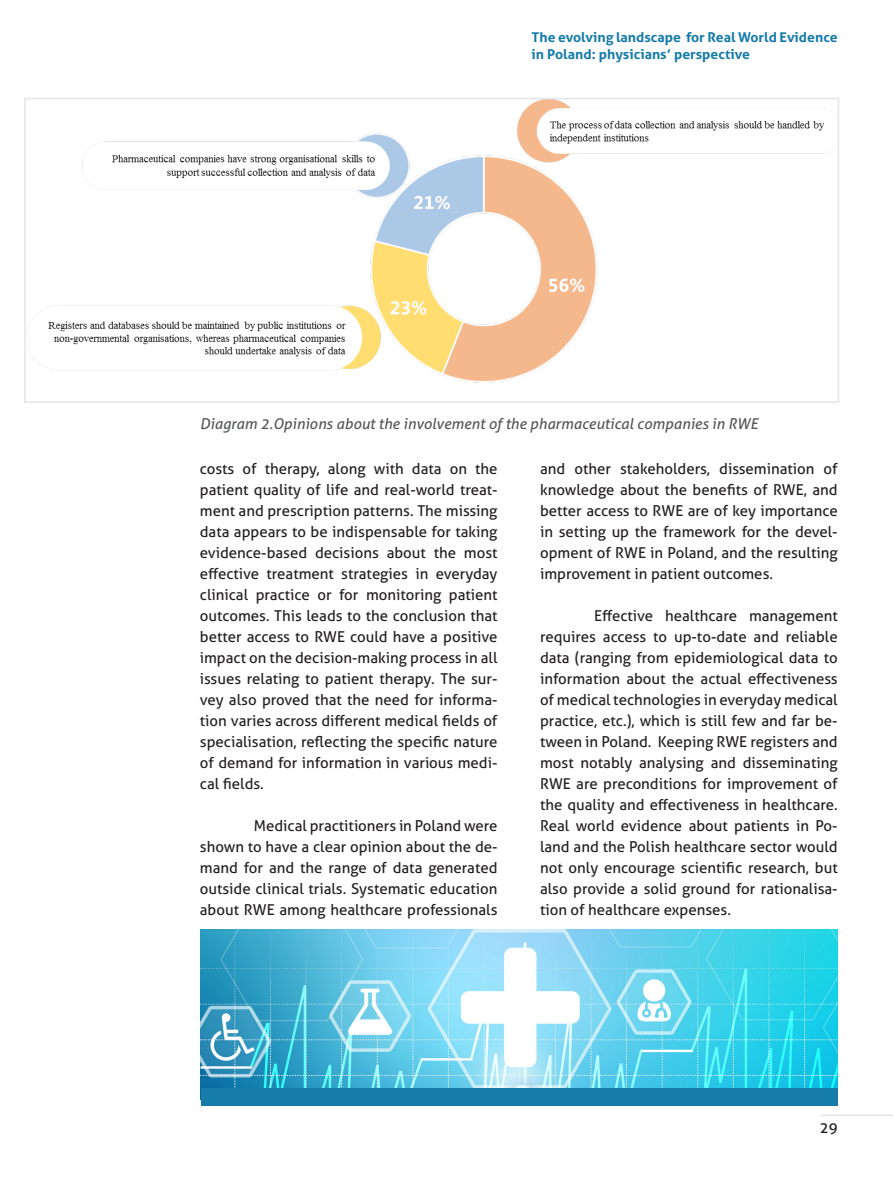
<style>
.page{position:relative;width:893px;height:1178px;background:#fff}
.page>*{position:absolute;margin:0;border:0;box-sizing:border-box;transform-origin:0 0}
.t1{font:15px/21px "Aller";color:#231f20;text-align:justify}
.podpis{font:italic 15px "Aller";color:#57585a}
.t2{font:700 13.5px/16.2px "Aller";color:#167baa;scale:1.04 1}
</style>
<div class="page">
<hr style="left:821px;top:1115px;width:72px;height:1px;background:#e4e5e7">
<img style="left:27px;top:101px;width:809px;height:282px">
<div style="left:24px;top:98px;width:815px;height:305px;border:2px solid #e4e5e7"></div>
<img style="left:201px;top:929px;width:637px;height:159px">
<div style="left:201px;top:1088px;width:637px;height:17px;background:#167caa"></div>
<p class="t2" style="left:531px;top:29px;width:296px">The evolving landscape for Real World Evidence in Poland: physicians’ perspective</p>
<p class="podpis" style="left:200px;top:414px;width:560px">Diagram 2.Opinions about the involvement of the pharmaceutical companies in RWE</p>
<p class="t1" style="left:200px;top:458px;width:299px">costs of therapy, along with data on the patient quality of life and real-world treat&shy;ment and prescription patterns. The missing data appears to be indispensable for taking evidence-based decisions about the most effective treatment strategies in everyday clinical practice or for monitoring patient outcomes. This leads to the conclusion that better access to RWE could have a positive impact on the decision-making process in all issues relating to patient therapy. The sur&shy;vey also proved that the need for informa&shy;tion varies across different medical fields of specialisation, reflecting the specific nature of demand for information in various medi&shy;cal fields.</p>
<p class="t1" style="left:200px;top:815px;width:299px;text-indent:54px">Medical practitioners in Poland were shown to have a clear opinion about the de&shy;mand for and the range of data generated outside clinical trials. Systematic education about RWE among healthcare professionals</p>
<p class="t1" style="left:540px;top:458px;width:299px">and other stakeholders, dissemination of knowledge about the benefits of RWE, and better access to RWE are of key importance in setting up the framework for the devel&shy;opment of RWE in Poland, and the resulting improvement in patient outcomes.</p>
<p class="t1" style="left:540px;top:605px;width:299px;text-indent:54px">Effective healthcare management requires access to up-to-date and reliable data (ranging from epidemiological data to information about the actual effectiveness of medical technologies in everyday medical practice, etc.), which is still few and far be&shy;tween in Poland. Keeping RWE registers and most notably analysing and disseminating RWE are preconditions for improvement of the quality and effectiveness in healthcare.<br>Real world evidence about patients in Po&shy;land and the Polish healthcare sector would not only encourage scientific research, but also provide a solid ground for rationalisa&shy;tion of healthcare expenses.</p>
<p class="t1" style="left:820px;top:1117px;width:19px">29</p>
</div>
